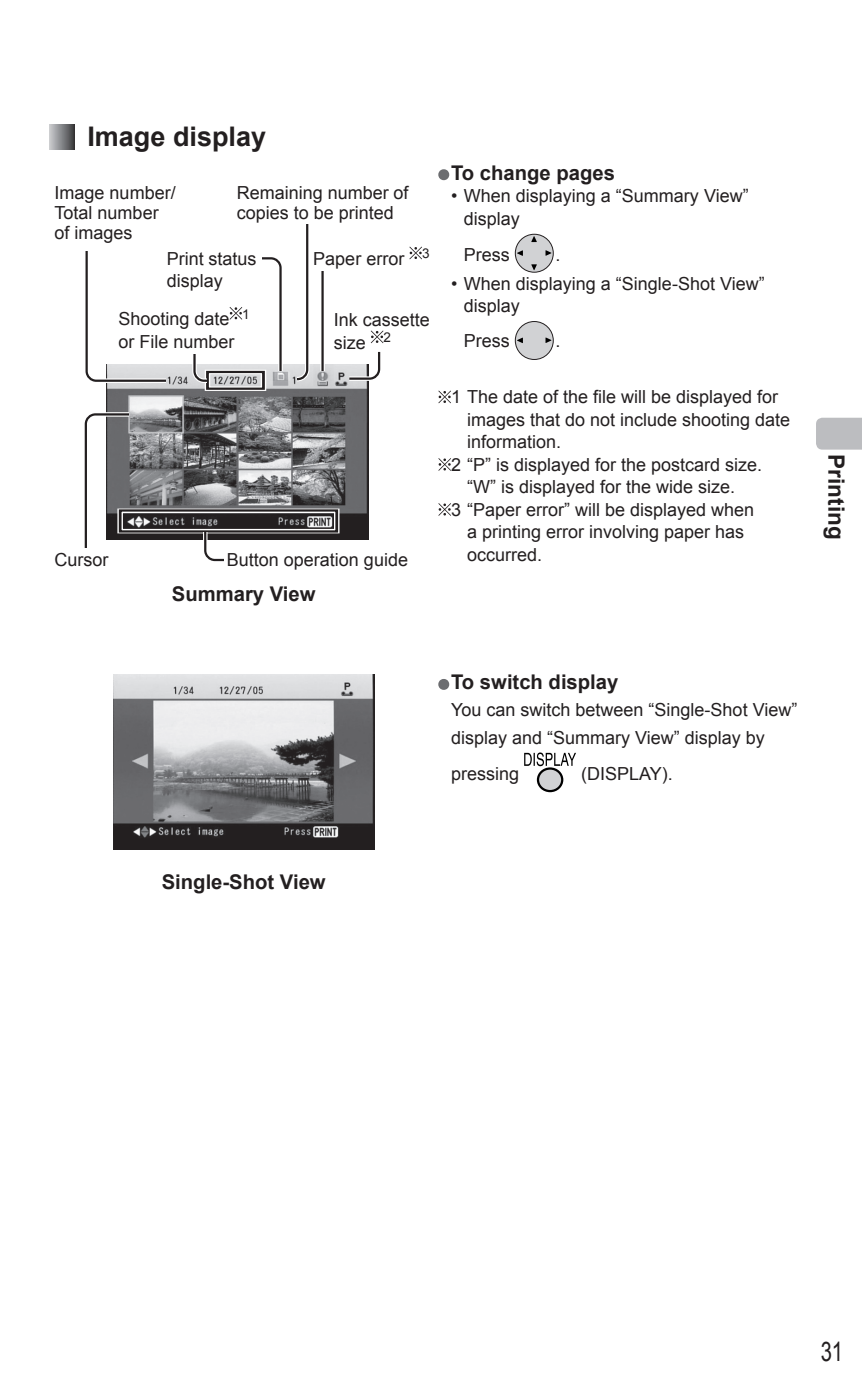
<style>
.page{position:relative;width:862px;height:1397px;background:#fff}
.page>*{position:absolute;margin:0;border:0;box-sizing:border-box;transform-origin:0 0}
.t1{font:700 27px "Arial";color:#231f20}
.t2{font:27px "Arial";color:#231f20;scale:.75 1}
.t3{font:700 22.5px "Arial";color:#231f20}
.t4{font:700 20.25px "Arial";color:#231f20}
.t5{font:18px/22.5px "Arial";color:#231f20}
.s1{font-weight:400;font-size:18px;color:#6c6d70}
</style>
<div class="page">
<svg style="left:816px;top:418px;width:46px;height:31px"></svg>
<div style="left:49px;top:124px;width:26px;height:26px;background:linear-gradient(to right,#cdcfd3,#3e3e40)"></div>
<div style="left:515px;top:234px;width:38px;height:38px;background:#d1d2d4;border-radius:50%"></div>
<div style="left:515px;top:234px;width:39px;height:39px;border:1px solid #231f20;border-radius:50%"></div>
<svg style="left:531px;top:236px;width:6px;height:6px"></svg>
<svg style="left:517px;top:250px;width:6px;height:6px"></svg>
<svg style="left:531px;top:264px;width:6px;height:6px"></svg>
<svg style="left:545px;top:250px;width:6px;height:6px"></svg>
<div style="left:515px;top:321px;width:38px;height:38px;background:#d1d2d4;border-radius:50%"></div>
<div style="left:515px;top:321px;width:39px;height:39px;border:1px solid #231f20;border-radius:50%"></div>
<svg style="left:517px;top:337px;width:6px;height:6px"></svg>
<svg style="left:545px;top:337px;width:6px;height:6px"></svg>
<svg style="left:438px;top:390px;width:13px;height:13px"></svg>
<svg style="left:438px;top:458px;width:13px;height:13px"></svg>
<svg style="left:438px;top:503px;width:13px;height:13px"></svg>
<img style="left:113px;top:674px;width:261px;height:175px">
<div style="left:538px;top:768px;width:24px;height:23px;background:#d1d2d4;border-radius:50%"></div>
<div style="left:537px;top:767px;width:26px;height:25px;border:2px solid #000;border-radius:50%"></div>
<svg style="left:524px;top:752px;width:52px;height:14px"></svg>
<img style="left:107px;top:364px;width:261px;height:175px">
<svg style="left:371px;top:330px;width:12px;height:13px"></svg>
<svg style="left:85px;top:252px;width:80px;height:131px"></svg>
<svg style="left:84px;top:412px;width:45px;height:135px"></svg>
<svg style="left:349px;top:352px;width:32px;height:29px"></svg>
<svg style="left:229px;top:307px;width:13px;height:13px"></svg>
<svg style="left:263px;top:257px;width:20px;height:113px"></svg>
<svg style="left:298px;top:224px;width:11px;height:157px"></svg>
<div style="left:118px;top:508px;width:221px;height:25px;border:5px solid #fff"></div>
<div style="left:119px;top:509px;width:219px;height:23px;border:2px solid #231f20"></div>
<div style="left:205px;top:369px;width:61px;height:22px;border:5px solid #fff"></div>
<div style="left:206px;top:371px;width:59px;height:19px;border:2px solid #231f20"></div>
<svg style="left:192px;top:354px;width:14px;height:29px"></svg>
<svg style="left:320px;top:271px;width:13px;height:99px"></svg>
<svg style="left:409px;top:246px;width:13px;height:13px"></svg>
<svg style="left:203px;top:532px;width:20px;height:30px"></svg>
<h1 class="t1" style="left:87px;top:122px;width:180px">Image display</h1>
<p class="t5" style="left:55px;top:182px;width:123px;line-height:20.2px">Image number/<br>Total number of images</p>
<p class="t5" style="left:237px;top:182px;width:173px;line-height:20.2px">Remaining number of copies to be printed</p>
<p class="t5" style="left:167px;top:247px;width:91px">Print status display</p>
<p class="t5" style="left:118px;top:308px;width:133px">Shooting date <sup>1 </sup>or File number</p>
<p class="t5" style="left:313px;top:247px;width:118px">Paper error <sup>3</sup></p>
<p class="t5" style="left:334px;top:309px;width:98px">Ink cassette size <sup>2</sup></p>
<p class="t4" style="left:438px;top:161px;width:178px"><span class="s1">●</span> To change pages</p>
<p class="t5" style="left:464px;top:185px;width:286px;text-indent:-13px">• When displaying a “Summary View” display</p>
<p class="t5" style="left:464px;top:243px;width:48px">Press</p>
<p class="t5" style="left:555px;top:243px;width:7px">.</p>
<p class="t5" style="left:464px;top:272px;width:302px;text-indent:-13px">• When displaying a “Single-Shot View” display</p>
<p class="t5" style="left:464px;top:329px;width:48px">Press</p>
<p class="t5" style="left:555px;top:329px;width:7px">.</p>
<p class="t5" style="left:55px;top:548px;width:56px">Cursor</p>
<p class="t5" style="left:227px;top:548px;width:183px">Button operation guide</p>
<p class="t4" style="left:172px;top:583px;width:145px">Summary View</p>
<p class="t5" style="left:451px;top:386px;width:329px">1 The date of the file will be displayed for</p>
<p class="t5" style="left:467px;top:408px;width:325px">images that do not include shooting date</p>
<p class="t5" style="left:467px;top:431px;width:96px">information.</p>
<p class="t5" style="left:451px;top:453px;width:313px">2 “P” is displayed for the postcard size.</p>
<p class="t5" style="left:467px;top:476px;width:270px">“W” is displayed for the wide size.</p>
<p class="t5" style="left:451px;top:498px;width:305px">3 “Paper error” will be displayed when</p>
<p class="t5" style="left:467px;top:521px;width:279px">a printing error involving paper has</p>
<p class="t5" style="left:467px;top:543px;width:77px">occurred.</p>
<p class="t3" style="left:848px;top:454px;width:87px;rotate:90deg">Printing</p>
<p class="t4" style="left:438px;top:671px;width:182px"><span class="s1">●</span> To switch display</p>
<p class="t5" style="left:451px;top:696px;width:348px;line-height:27px">You can switch between “Single-Shot View” display and “Summary View” display by</p>
<p class="t5" style="left:451px;top:762px;width:70px">pressing</p>
<p class="t5" style="left:581px;top:762px;width:93px">(DISPLAY).</p>
<p class="t4" style="left:162px;top:870px;width:165px">Single-Shot View</p>
<h1 class="t2" style="left:820px;top:1336px;width:32px">31</h1>
</div>
